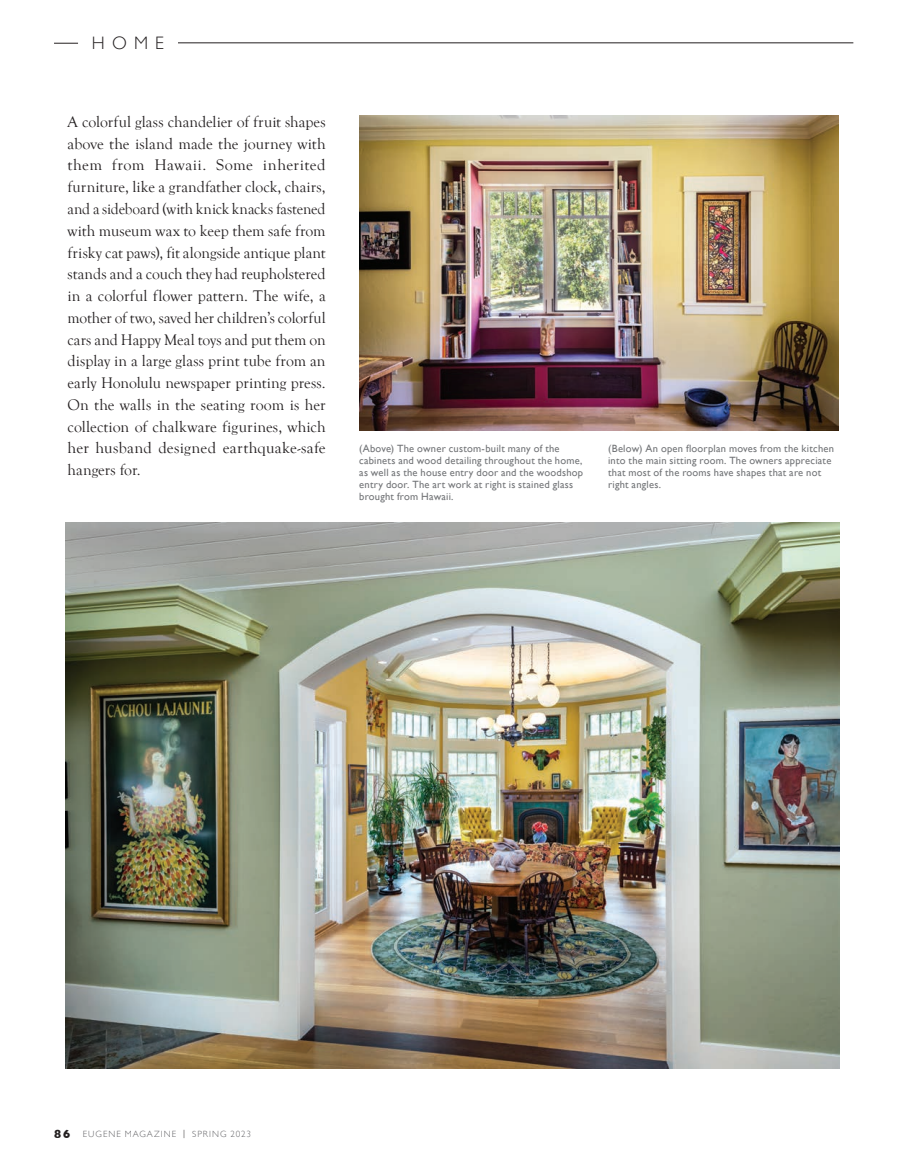
<style>
.page{position:relative;width:905px;height:1175px;background:#fff}
.page>*{position:absolute;margin:0;border:0;box-sizing:border-box;transform-origin:0 0}
.Page_Section_Header{font:300 18px "Gill Sans";color:#231f20}
.Regular_Body{font:15.75px/21.8px "Goudy Old Style T";letter-spacing:.01em;color:#231f20;text-align:justify}
.Regular_Body-2{font:10.5px/12px "Gill Sans";letter-spacing:.02em;color:#727477}
.t1{font:300 9px "Gill Sans";letter-spacing:.11em;color:#636366}
.s1{font-weight:700;font-size:12px;color:#231f20}
.s2{color:#231f20}
</style>
<div class="page">
<svg style="left:54px;top:43px;width:24px;height:1px"></svg>
<hr style="left:178px;top:43px;width:675px;height:1px;background:#231f20">
<img style="left:65px;top:522px;width:774px;height:546px">
<img style="left:359px;top:116px;width:479px;height:314px">
<p class="Page_Section_Header" style="left:92px;top:33px;width:74px">HOME</p>
<p class="Regular_Body" style="left:68px;top:111px;width:260px">A colorful glass chandelier of fruit shapes above the island made the journey with them from Hawaii. Some inherited furniture, like a grandfather clock, chairs, and a sideboard (with knick knacks fastened with museum wax to keep them safe from frisky cat paws), fit alongside antique plant stands and a couch they had reupholstered in a colorful flower pattern. The wife, a mother of two, saved her children’s colorful cars and Happy Meal toys and put them on display in a large glass print tube from an early Honolulu newspaper printing press.<br>On the walls in the seating room is her collection of chalkware figurines, which her husband designed earthquake-safe hangers for.</p>
<p class="Regular_Body-2" style="left:359px;top:442px;width:225px">(Above) The owner custom-built many of the cabinets and wood detailing throughout the home, as well as the house entry door and the woodshop entry door. The art work at right is stained glass brought from Hawaii.</p>
<p class="Regular_Body-2" style="left:608px;top:442px;width:227px">(Below) An open floorplan moves from the kitchen into the main sitting room. The owners appreciate that most of the rooms have shapes that are not right angles.</p>
<p class="t1" style="left:54px;top:1129px;width:198px"><span class="s1">86</span> EUGENE MAGAZINE <span class="s2">|</span> SPRING 2023</p>
</div>
